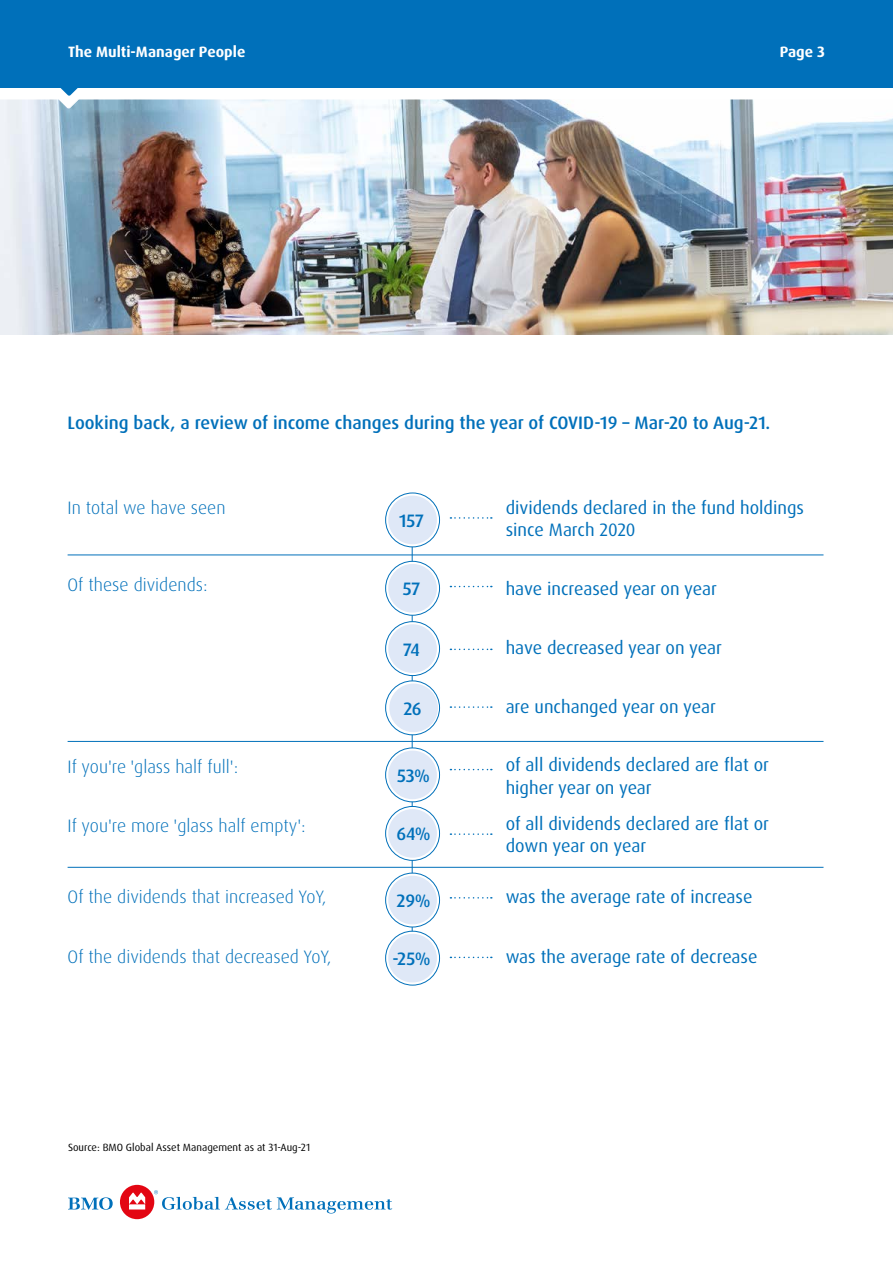
<style>
.page{position:relative;width:893px;height:1263px;background:#fff}
.page>*{position:absolute;margin:0;border:0;box-sizing:border-box;transform-origin:0 0}
.t1{font:18px/22.5px "Dax Pro";color:#0070ba}
.t2{font:300 18px "Dax Pro";color:#0070ba}
.t3{font:500 18px "Dax Pro";color:#0070ba}
.t4{font:700 15px "Dax Pro";color:#fff}
.t5{font:10.5px "Dax Pro";color:#000}
</style>
<div class="page">
<svg style="left:68px;top:1197px;width:45px;height:13px"></svg>
<div style="left:120px;top:1185px;width:34px;height:34px;background:#e30613;border-radius:50%"></div>
<svg style="left:129px;top:1192px;width:16px;height:17px"></svg>
<svg style="left:154px;top:1190px;width:238px;height:23px"></svg>
<div style="left:0;top:0;width:893px;height:88px;background:#0070ba"></div>
<img style="left:0;top:113px;width:893px;height:221px">
<svg style="left:0;top:88px;width:754px;height:25px"></svg>
<hr style="left:412px;top:500px;width:1px;height:476px;background:#0070ba">
<svg style="left:386px;top:493px;width:54px;height:54px"></svg>
<div style="left:385px;top:493px;width:55px;height:54px;border:1px solid #0070ba;border-radius:50%"></div>
<div style="left:388px;top:496px;width:49px;height:48px;background:#dfe8f7;border-radius:50%"></div>
<hr style="left:68px;top:741px;width:755px;height:1px;background:#0070ba">
<hr style="left:68px;top:555px;width:755px;height:1px;background:#0070ba">
<hr style="left:68px;top:867px;width:755px;height:1px;background:#0070ba">
<svg style="left:386px;top:561px;width:54px;height:54px"></svg>
<div style="left:385px;top:561px;width:55px;height:54px;border:1px solid #0070ba;border-radius:50%"></div>
<div style="left:388px;top:564px;width:49px;height:49px;background:#dfe8f7;border-radius:50%"></div>
<svg style="left:386px;top:622px;width:54px;height:53px"></svg>
<div style="left:385px;top:621px;width:55px;height:55px;border:1px solid #0070ba;border-radius:50%"></div>
<div style="left:388px;top:624px;width:49px;height:49px;background:#dfe8f7;border-radius:50%"></div>
<svg style="left:386px;top:681px;width:54px;height:54px"></svg>
<div style="left:385px;top:681px;width:55px;height:54px;border:1px solid #0070ba;border-radius:50%"></div>
<div style="left:389px;top:683px;width:49px;height:49px;background:#dfe8f7;border-radius:50%"></div>
<svg style="left:450px;top:586px;width:42px;height:1px"></svg>
<svg style="left:450px;top:649px;width:42px;height:1px"></svg>
<svg style="left:450px;top:706px;width:42px;height:2px"></svg>
<svg style="left:386px;top:748px;width:54px;height:54px"></svg>
<div style="left:385px;top:748px;width:55px;height:54px;border:1px solid #0070ba;border-radius:50%"></div>
<div style="left:388px;top:750px;width:49px;height:49px;background:#dfe8f7;border-radius:50%"></div>
<svg style="left:386px;top:806px;width:54px;height:54px"></svg>
<div style="left:385px;top:806px;width:55px;height:54px;border:1px solid #0070ba;border-radius:50%"></div>
<div style="left:388px;top:809px;width:49px;height:49px;background:#dfe8f7;border-radius:50%"></div>
<svg style="left:450px;top:769px;width:42px;height:1px"></svg>
<svg style="left:450px;top:833px;width:42px;height:2px"></svg>
<svg style="left:450px;top:957px;width:42px;height:1px"></svg>
<svg style="left:450px;top:517px;width:42px;height:2px"></svg>
<svg style="left:386px;top:931px;width:54px;height:54px"></svg>
<div style="left:385px;top:931px;width:55px;height:54px;border:1px solid #0070ba;border-radius:50%"></div>
<div style="left:388px;top:934px;width:49px;height:48px;background:#dfe8f7;border-radius:50%"></div>
<svg style="left:450px;top:897px;width:42px;height:1px"></svg>
<svg style="left:386px;top:873px;width:54px;height:54px"></svg>
<div style="left:385px;top:873px;width:55px;height:54px;border:1px solid #0070ba;border-radius:50%"></div>
<div style="left:388px;top:876px;width:49px;height:48px;background:#dfe8f7;border-radius:50%"></div>
<p class="t4" style="left:68px;top:42px;width:179px">The Multi-Manager People</p>
<p class="t4" style="left:780px;top:42px;width:47px">Page 3</p>
<p class="t3" style="left:68px;top:411px;width:704px">Looking back, a review of income changes during the year of COVID-19 – Mar-20 to Aug-21.</p>
<p class="t2" style="left:68px;top:496px;width:159px">In total we have seen</p>
<p class="t1" style="left:506px;top:496px;width:300px">dividends declared in the fund holdings since March 2020</p>
<p class="t3" style="left:399px;top:509px;width:26px">157</p>
<p class="t2" style="left:68px;top:573px;width:141px">Of these dividends:</p>
<p class="t3" style="left:403px;top:577px;width:19px">57</p>
<p class="t1" style="left:506px;top:578px;width:213px">have increased year on year</p>
<p class="t3" style="left:403px;top:638px;width:18px">74</p>
<p class="t1" style="left:506px;top:637px;width:218px">have decreased year on year</p>
<p class="t3" style="left:403px;top:697px;width:20px">26</p>
<p class="t1" style="left:506px;top:695px;width:212px">are unchanged year on year</p>
<p class="t2" style="left:68px;top:755px;width:172px">If you're 'glass half full':</p>
<p class="t2" style="left:68px;top:814px;width:240px">If you're more 'glass half empty':</p>
<p class="t3" style="left:397px;top:764px;width:35px">53%</p>
<p class="t3" style="left:396px;top:823px;width:36px">64%</p>
<p class="t1" style="left:506px;top:754px;width:265px">of all dividends declared are flat or higher year on year</p>
<p class="t1" style="left:506px;top:812px;width:265px">of all dividends declared are flat or down year on year</p>
<p class="t2" style="left:68px;top:885px;width:260px">Of the dividends that increased YoY,</p>
<p class="t3" style="left:397px;top:889px;width:36px">29%</p>
<p class="t1" style="left:506px;top:885px;width:248px">was the average rate of increase</p>
<p class="t2" style="left:68px;top:945px;width:265px">Of the dividends that decreased YoY,</p>
<p class="t1" style="left:506px;top:946px;width:253px">was the average rate of decrease</p>
<p class="t3" style="left:392px;top:947px;width:40px">-25%</p>
<p class="t5" style="left:68px;top:1140px;width:244px">Source: BMO Global Asset Management as at 31-Aug-21</p>
</div>
